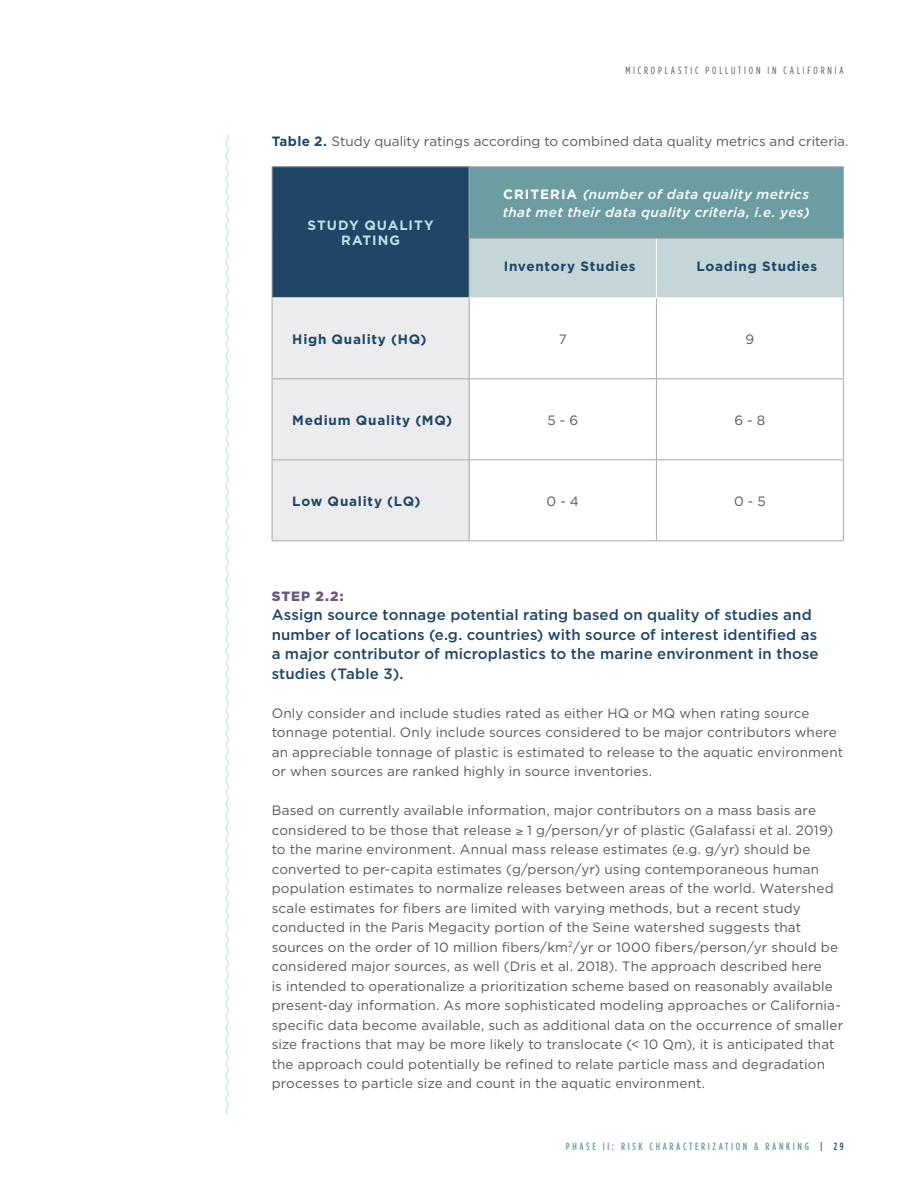
<style>
.page{position:relative;width:918px;height:1188px;background:#fff}
.page>*{position:absolute;margin:0;border:0;box-sizing:border-box;transform-origin:0 0}
.t1{font:500 15px/19.5px "Gotham HTF";letter-spacing:.01em;color:#1f4666}
.t2{font:13.5px/19.5px "Gotham HTF";letter-spacing:.01em;color:#57585a}
.t3{font:700 13.5px "Gotham HTF";letter-spacing:.055em;color:#1f4666}
.t4{font:italic 500 13.5px/18px "Gotham HTF";letter-spacing:.03em;color:#fff}
.t5{font:700 13.5px/15px "Gotham HTF";letter-spacing:.075em;color:#bbe2e4;text-align:center}
.t6{font:900 13.5px "Gotham HTF";color:#6a577c}
.t7{font:500 condensed 10.5px "Gotham HTF";letter-spacing:.25em;color:#6c9da2}
.t8{font:condensed 10.5px "Gotham HTF";letter-spacing:.27em;color:#57585a}
.s1{font-weight:700;color:#1f4666}
.s2{font-weight:700;font-style:normal}
.s3{color:#1f4666}
</style>
<div class="page">
<div style="left:272px;top:167px;width:197px;height:131px;background:#1f4666"></div>
<div style="left:469px;top:167px;width:374px;height:71px;background:#6c9da2"></div>
<div style="left:469px;top:238px;width:187px;height:60px;background:#c4d6d7"></div>
<div style="left:656px;top:238px;width:187px;height:60px;background:#c4d6d7"></div>
<div style="left:272px;top:298px;width:197px;height:81px;background:#ececee"></div>
<div style="left:272px;top:379px;width:197px;height:81px;background:#ececee"></div>
<div style="left:272px;top:460px;width:197px;height:81px;background:#ececee"></div>
<hr style="left:272px;top:166px;width:197px;height:1px;background:#a8a9ad">
<hr style="left:272px;top:167px;width:1px;height:71px;background:#a8a9ad">
<hr style="left:469px;top:166px;width:187px;height:1px;background:#a8a9ad">
<hr style="left:469px;top:167px;width:1px;height:71px;background:#a8a9ad">
<hr style="left:656px;top:166px;width:188px;height:1px;background:#a8a9ad">
<hr style="left:843px;top:167px;width:1px;height:71px;background:#a8a9ad">
<hr style="left:272px;top:238px;width:1px;height:60px;background:#a8a9ad">
<hr style="left:656px;top:298px;width:1px;height:80px;background:#a8a9ad">
<hr style="left:843px;top:298px;width:1px;height:80px;background:#a8a9ad">
<hr style="left:469px;top:378px;width:187px;height:1px;background:#a8a9ad">
<hr style="left:656px;top:378px;width:188px;height:1px;background:#a8a9ad">
<hr style="left:656px;top:379px;width:1px;height:80px;background:#a8a9ad">
<hr style="left:843px;top:379px;width:1px;height:80px;background:#a8a9ad">
<hr style="left:469px;top:459px;width:187px;height:1px;background:#a8a9ad">
<hr style="left:656px;top:459px;width:188px;height:1px;background:#a8a9ad">
<hr style="left:656px;top:460px;width:1px;height:80px;background:#a8a9ad">
<hr style="left:843px;top:460px;width:1px;height:80px;background:#a8a9ad">
<hr style="left:469px;top:238px;width:187px;height:1px;background:#a8a9ad">
<hr style="left:469px;top:239px;width:1px;height:58px;background:#a8a9ad">
<hr style="left:656px;top:238px;width:188px;height:1px;background:#a8a9ad">
<hr style="left:843px;top:239px;width:1px;height:59px;background:#a8a9ad">
<hr style="left:469px;top:540px;width:187px;height:1px;background:#a8a9ad">
<hr style="left:656px;top:540px;width:188px;height:1px;background:#a8a9ad">
<hr style="left:469px;top:297px;width:187px;height:1px;background:#fff">
<hr style="left:656px;top:297px;width:187px;height:1px;background:#fff">
<hr style="left:656px;top:239px;width:1px;height:58px;background:#fff">
<hr style="left:272px;top:298px;width:1px;height:80px;background:#a8a9ad">
<hr style="left:272px;top:379px;width:1px;height:80px;background:#a8a9ad">
<hr style="left:272px;top:460px;width:1px;height:80px;background:#a8a9ad">
<hr style="left:272px;top:297px;width:197px;height:1px;background:#fff">
<hr style="left:469px;top:298px;width:1px;height:80px;background:#a8a9ad">
<hr style="left:469px;top:379px;width:1px;height:80px;background:#a8a9ad">
<hr style="left:469px;top:460px;width:1px;height:80px;background:#a8a9ad">
<hr style="left:272px;top:378px;width:197px;height:1px;background:#a8a9ad">
<hr style="left:272px;top:459px;width:197px;height:1px;background:#a8a9ad">
<hr style="left:272px;top:540px;width:197px;height:1px;background:#a8a9ad">
<svg style="left:225px;top:135px;width:4px;height:979px"></svg>
<p class="t8" style="left:625px;top:65px;width:220px">MICROPLASTIC POLLUTION IN CALIFORNIA</p>
<p class="t2" style="left:272px;top:131px;width:578px"><span class="s1">Table 2.</span> Study quality ratings according to combined data quality metrics and criteria.</p>
<p class="t5" style="left:307px;top:218px;width:128px">STUDY QUALITY<br>RATING</p>
<p class="t4" style="left:503px;top:185px;width:309px"><span class="s2">CRITERIA</span> (number of data quality metrics that met their data quality criteria, i.e. yes)</p>
<p class="t3" style="left:504px;top:258px;width:134px">Inventory Studies</p>
<p class="t3" style="left:696px;top:258px;width:122px">Loading Studies</p>
<p class="t3" style="left:292px;top:331px;width:136px">High Quality (HQ)</p>
<p class="t2" style="left:559px;top:329px;width:10px">7</p>
<p class="t2" style="left:746px;top:329px;width:10px">9</p>
<p class="t3" style="left:292px;top:412px;width:161px">Medium Quality (MQ)</p>
<p class="t2" style="left:547px;top:410px;width:32px">5 - 6</p>
<p class="t2" style="left:734px;top:410px;width:32px">6 - 8</p>
<p class="t3" style="left:292px;top:493px;width:130px">Low Quality (LQ)</p>
<p class="t2" style="left:547px;top:491px;width:34px">0 - 4</p>
<p class="t2" style="left:734px;top:491px;width:33px">0 - 5</p>
<p class="t6" style="left:272px;top:588px;width:74px">STEP 2.2:</p>
<p class="t1" style="left:272px;top:605px;width:549px">Assign source tonnage potential rating based on quality of studies and number of locations (e.g. countries) with source of interest identifed as a major contributor of microplastics to the marine environment in those studies (Table 3).</p>
<p class="t2" style="left:272px;top:703px;width:573px">Only consider and include studies rated as either HQ or MQ when rating source tonnage potential. Only include sources considered to be major contributors where an appreciable tonnage of plastic is estimated to release to the aquatic environment or when sources are ranked highly in source inventories.</p>
<p class="t2" style="left:272px;top:801px;width:573px">Based on currently available information, major contributors on a mass basis are considered to be those that release ≥ 1 g/person/yr of plastic (Galafassi et al. 2019) to the marine environment. Annual mass release estimates (e.g. g/yr) should be converted to per-capita estimates (g/person/yr) using contemporaneous human population estimates to normalize releases between areas of the world. Watershed scale estimates for fbers are limited with varying methods, but a recent study conducted in the Paris Megacity portion of the Seine watershed suggests that sources on the order of 10 million fbers/km<sup>2</sup>/yr or 1000 fbers/person/yr should be considered major sources, as well (Dris et al. 2018). The approach described here<br>is intended to operationalize a prioritization scheme based on reasonably available present-day information. As more sophisticated modeling approaches or California&shy;specifc data become available, such as additional data on the occurrence of smaller size fractions that may be more likely to translocate (&lt; 10 µm), it is anticipated that the approach could potentially be refned to relate particle mass and degradation processes to particle size and count in the aquatic environment.</p>
<p class="t7" style="left:566px;top:1141px;width:279px">PHASE II: RISK CHARACTERIZATION &amp; RANKING <span class="s3">| 29</span></p>
</div>
